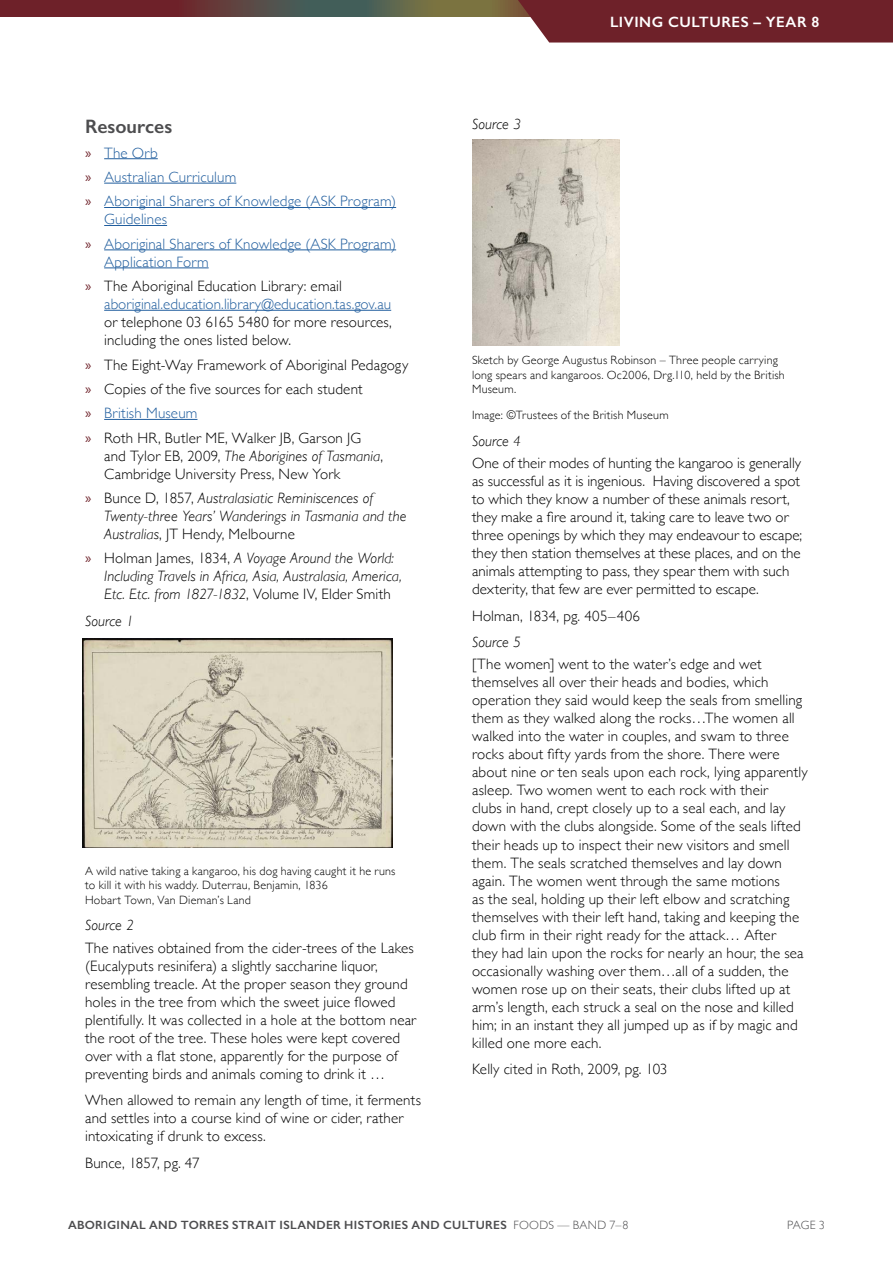
<style>
.page{position:relative;width:893px;height:1263px;background:#fff}
.page>*{position:absolute;margin:0;border:0;box-sizing:border-box;transform-origin:0 0}
.t1{font:600 19.5px "Gill Sans";color:#4d4d4f}
.Body{font:300 15px/18px "Gill Sans";letter-spacing:.01em;color:#000}
.H4___Italics{font:italic 300 15px/18px "Gill Sans";letter-spacing:.005em;color:#000}
.t2{font:300 15px/18px "Gill Sans";letter-spacing:.01em;color:#215e9e}
.t3{font:600 15px "Gill Sans";letter-spacing:.035em;color:#fff}
.Body-2{font:300 12px/14.4px "Gill Sans";letter-spacing:.02em;color:#000}
.t4{font:600 12px "Gill Sans";letter-spacing:.025em;color:#4d4d4f}
.t5{font:300 12px "Gill Sans";color:#4d4d4f}
.s1{font-family:"Myriad Pro";font-weight:400;color:#6e2129}
.s2{color:#215e9e}
.s3{font-style:italic}
.s4{font-family:"Myriad Pro";font-weight:400;font-style:normal;color:#6e2129}
.s5{font-style:normal}
.s6{font-weight:300}
</style>
<div class="page">
<svg style="left:0;top:0;width:508px;height:16px;background:#64463d"></svg>
<svg style="left:508px;top:0;width:385px;height:43px;background:#762f36"></svg>
<hr style="left:104px;top:158px;width:54px;height:1px;background:#215e9e">
<hr style="left:104px;top:183px;width:132px;height:1px;background:#215e9e">
<hr style="left:104px;top:207px;width:292px;height:1px;background:#215e9e">
<hr style="left:104px;top:225px;width:63px;height:1px;background:#215e9e">
<hr style="left:104px;top:249px;width:292px;height:1px;background:#215e9e">
<hr style="left:104px;top:267px;width:105px;height:1px;background:#215e9e">
<hr style="left:104px;top:310px;width:287px;height:1px;background:#215e9e">
<hr style="left:104px;top:419px;width:93px;height:1px;background:#215e9e">
<img style="left:83px;top:638px;width:309px;height:209px">
<img style="left:472px;top:140px;width:148px;height:206px">
<h1 class="t1" style="left:85px;top:115px;width:89px">Resources</h1>
<p class="t2" style="left:85px;top:143px;width:74px"><span class="s1">»</span> The Orb</p>
<p class="t2" style="left:85px;top:167px;width:153px"><span class="s1">»</span> Australian Curriculum</p>
<p class="t2" style="left:104px;top:192px;width:293px;text-indent:-19px"><span class="s1">»</span> Aboriginal Sharers of Knowledge (ASK Program)<br>Guidelines</p>
<p class="t2" style="left:104px;top:234px;width:293px;text-indent:-19px"><span class="s1">»</span> Aboriginal Sharers of Knowledge (ASK Program)<br>Application Form</p>
<p class="Body" style="left:104px;top:276px;width:289px;text-indent:-19px"><span class="s1">»</span> The Aboriginal Education Library: email <span class="s2">aboriginal.education.library@education.tas.gov.au </span>or telephone 03 6165 5480 for more resources, including the ones listed below.</p>
<p class="Body" style="left:85px;top:355px;width:325px"><span class="s1">»</span> The Eight-Way Framework of Aboriginal Pedagogy</p>
<p class="Body" style="left:85px;top:379px;width:279px"><span class="s1">»</span> Copies of the five sources for each student</p>
<p class="t2" style="left:85px;top:404px;width:114px"><span class="s1">»</span> British Museum</p>
<p class="Body" style="left:104px;top:428px;width:280px;text-indent:-19px"><span class="s1">»</span> Roth HR, Butler ME, Walker JB, Garson JG and Tylor EB, 2009, <span class="s3">The Aborigines of Tasmania</span>,<br>Cambridge University Press, New York</p>
<p class="H4___Italics" style="left:104px;top:489px;width:304px;text-indent:-19px"><span class="s4">»</span> <span class="s5">Bunce D, 1857,</span> Australasiatic Reminiscences of<br>Twenty-three Years’ Wanderings in Tasmania and the<br>Australias<span class="s5">, JT Hendy, Melbourne</span></p>
<p class="H4___Italics" style="left:104px;top:549px;width:299px;text-indent:-19px"><span class="s4">»</span> <span class="s5">Holman James, 1834,</span> A Voyage Around the World:<br>Including Travels in Africa, Asia, Australasia, America,<br>Etc. Etc. from 1827-1832<span class="s5">, Volume IV, Elder Smith</span></p>
<p class="H4___Italics" style="left:85px;top:612px;width:50px">Source 1</p>
<p class="Body-2" style="left:85px;top:863px;width:312px">A wild native taking a kangaroo, his dog having caught it he runs to kill it with his waddy. Duterrau, Benjamin, 1836<br>Hobart Town, Van Dieman’s Land</p>
<p class="H4___Italics" style="left:85px;top:916px;width:50px">Source 2</p>
<p class="Body" style="left:85px;top:938px;width:333px">The natives obtained from the cider-trees of the Lakes (Eucalyputs resinifera) a slightly saccharine liquor, resembling treacle. At the proper season they ground holes in the tree from which the sweet juice flowed plentifully. It was collected in a hole at the bottom near the root of the tree. These holes were kept covered over with a flat stone, apparently for the purpose of preventing birds and animals coming to drink it …</p>
<p class="Body" style="left:85px;top:1090px;width:337px">When allowed to remain any length of time, it ferments and settles into a course kind of wine or cider, rather intoxicating if drunk to excess.</p>
<p class="Body" style="left:85px;top:1153px;width:116px">Bunce, 1857, pg. 47</p>
<p class="H4___Italics" style="left:472px;top:115px;width:50px">Source 3</p>
<p class="t3" style="left:610px;top:13px;width:211px">LIVING CULTURES – YEAR 8</p>
<p class="Body-2" style="left:472px;top:352px;width:314px">Sketch by George Augustus Robinson – Three people carrying long spears and kangaroos. Oc2006, Drg.110, held by the British<br>Museum.</p>
<p class="Body-2" style="left:472px;top:408px;width:198px">Image: ©Trustees of the British Museum</p>
<p class="H4___Italics" style="left:472px;top:432px;width:50px">Source 4</p>
<p class="Body" style="left:472px;top:454px;width:332px">One of their modes of hunting the kangaroo is generally as successful as it is ingenious. Having discovered a spot to which they know a number of these animals resort, they make a fire around it, taking care to leave two or three openings by which they may endeavour to escape; they then station themselves at these places, and on the animals attempting to pass, they spear them with such dexterity, that few are ever permitted to escape.</p>
<p class="Body" style="left:472px;top:606px;width:169px">Holman, 1834, pg. 405–406</p>
<p class="H4___Italics" style="left:472px;top:633px;width:50px">Source 5</p>
<p class="Body" style="left:472px;top:655px;width:337px">[The women] went to the water’s edge and wet themselves all over their heads and bodies, which operation they said would keep the seals from smelling them as they walked along the rocks…The women all walked into the water in couples, and swam to three rocks about fifty yards from the shore. There were about nine or ten seals upon each rock, lying apparently asleep. Two women went to each rock with their<br>clubs in hand, crept closely up to a seal each, and lay down with the clubs alongside. Some of the seals lifted their heads up to inspect their new visitors and smell them. The seals scratched themselves and lay down again. The women went through the same motions<br>as the seal, holding up their left elbow and scratching themselves with their left hand, taking and keeping the club firm in their right ready for the attack… After<br>they had lain upon the rocks for nearly an hour, the sea occasionally washing over them…all of a sudden, the women rose up on their seats, their clubs lifted up at arm’s length, each struck a seal on the nose and killed him; in an instant they all jumped up as if by magic and killed one more each.</p>
<p class="Body" style="left:472px;top:1059px;width:197px">Kelly cited in Roth, 2009, pg. 103</p>
<p class="t4" style="left:68px;top:1218px;width:562px">ABORIGINAL AND TORRES STRAIT ISLANDER HISTORIES AND CULTURES <span class="s6">FOODS — BAND 7–8</span></p>
<p class="t5" style="left:787px;top:1216px;width:39px">PAGE 3</p>
</div>
